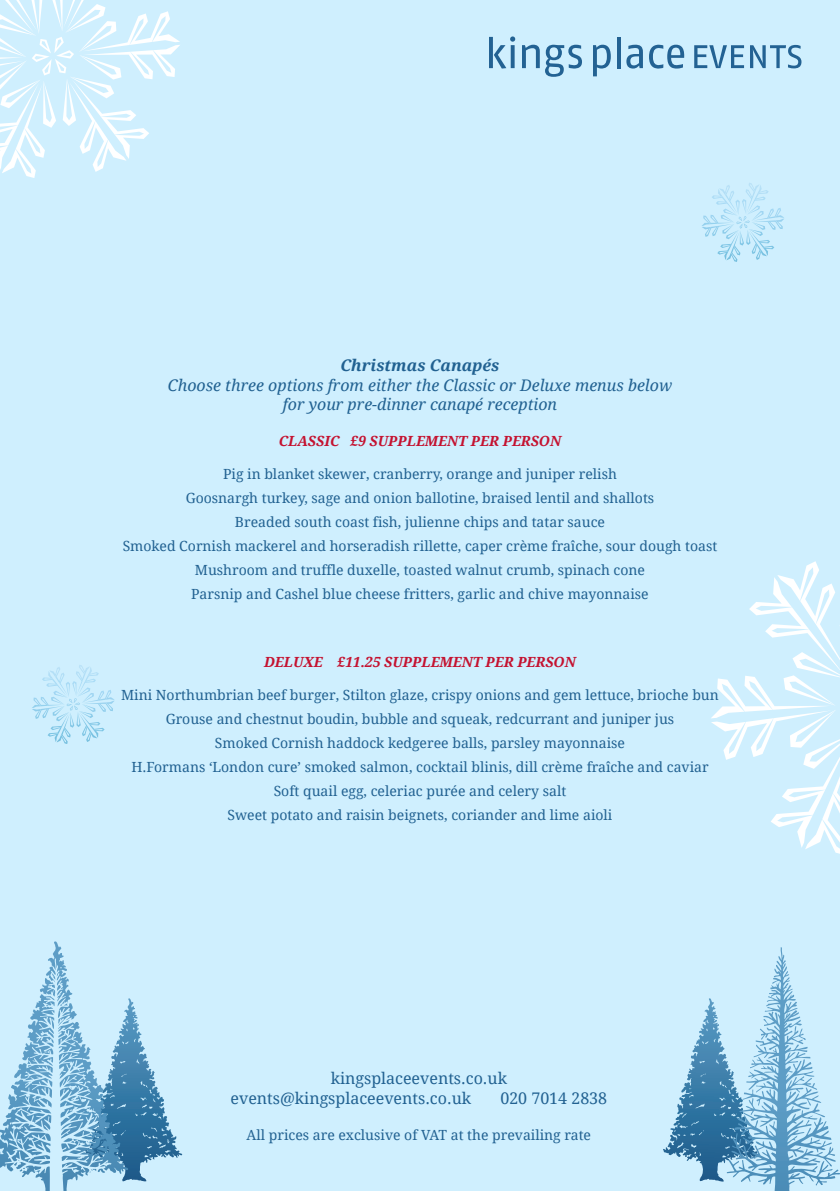
<style>
.page{position:relative;width:840px;height:1191px;background:#fff}
.page>*{position:absolute;margin:0;border:0;box-sizing:border-box;transform-origin:0 0}
.t1{font:italic 16px "Droid Serif";color:#216191}
.t2{font:16px "Droid Serif";color:#216191}
.t3{font:italic 700 16px "Droid Serif";color:#216191}
.t4{font:14px "Droid Serif";color:#216191}
.t5{font:italic 700 14px "Droid Serif";color:#c41230}
</style>
<div class="page">
<div style="left:0;top:0;width:839px;height:1191px;background:#cfeffe"></div>
<svg style="left:488px;top:36px;width:27px;height:33px"></svg>
<svg style="left:521px;top:45px;width:60px;height:32px;background:#94bed9"></svg>
<svg style="left:592px;top:45px;width:18px;height:31px"></svg>
<svg style="left:616px;top:37px;width:4px;height:31px"></svg>
<svg style="left:626px;top:45px;width:16px;height:24px"></svg>
<svg style="left:648px;top:45px;width:36px;height:24px"></svg>
<svg style="left:693px;top:45px;width:50px;height:23px"></svg>
<svg style="left:749px;top:45px;width:52px;height:23px"></svg>
<svg style="left:0;top:0;width:180px;height:178px"></svg>
<svg style="left:710px;top:561px;width:129px;height:292px"></svg>
<svg style="left:107px;top:998px;width:22px;height:83px;background:#92c1dc"></svg>
<svg style="left:686px;top:998px;width:23px;height:82px;background:#94c2dd"></svg>
<svg style="left:48px;top:942px;width:24px;height:64px;background:#a1cee7"></svg>
<svg style="left:762px;top:947px;width:20px;height:88px;background:#aed7ed"></svg>
<svg style="left:32px;top:664px;width:83px;height:74px;background:#c5e9fb"></svg>
<svg style="left:701px;top:183px;width:83px;height:73px;background:#c5e9fb"></svg>
<p class="t3" style="left:340px;top:356px;width:160px">Christmas Canapés</p>
<p class="t1" style="left:168px;top:376px;width:505px">Choose three options from either the Classic or Deluxe menus below</p>
<p class="t1" style="left:282px;top:395px;width:276px">for your pre-dinner canapé reception</p>
<p class="t5" style="left:279px;top:433px;width:283px">CLASSIC £9 SUPPLEMENT PER PERSON</p>
<p class="t4" style="left:223px;top:466px;width:395px">Pig in blanket skewer, cranberry, orange and juniper relish</p>
<p class="t4" style="left:185px;top:490px;width:470px">Goosnargh turkey, sage and onion ballotine, braised lentil and shallots</p>
<p class="t4" style="left:235px;top:514px;width:371px">Breaded south coast fish, julienne chips and tatar sauce</p>
<p class="t4" style="left:123px;top:538px;width:595px">Smoked Cornish mackerel and horseradish rillette, caper crème fraîche, sour dough toast</p>
<p class="t4" style="left:195px;top:562px;width:451px">Mushroom and truffle duxelle, toasted walnut crumb, spinach cone</p>
<p class="t4" style="left:191px;top:586px;width:459px">Parsnip and Cashel blue cheese fritters, garlic and chive mayonnaise</p>
<p class="t5" style="left:264px;top:653px;width:313px">DELUXE £11.25 SUPPLEMENT PER PERSON</p>
<p class="t4" style="left:121px;top:687px;width:599px">Mini Northumbrian beef burger, Stilton glaze, crispy onions and gem lettuce, brioche bun</p>
<p class="t4" style="left:166px;top:711px;width:510px">Grouse and chestnut boudin, bubble and squeak, redcurrant and juniper jus</p>
<p class="t4" style="left:215px;top:735px;width:411px">Smoked Cornish haddock kedgeree balls, parsley mayonnaise</p>
<p class="t4" style="left:131px;top:759px;width:578px">H.Formans ‘London cure’ smoked salmon, cocktail blinis, dill crème fraîche and caviar</p>
<p class="t4" style="left:273px;top:783px;width:294px">Soft quail egg, celeriac purée and celery salt</p>
<p class="t4" style="left:227px;top:807px;width:386px">Sweet potato and raisin beignets, coriander and lime aioli</p>
<p class="t2" style="left:330px;top:1069px;width:178px">kingsplaceevents.co.uk</p>
<p class="t2" style="left:230px;top:1088px;width:242px">events@kingsplaceevents.co.uk</p>
<p class="t2" style="left:500px;top:1088px;width:108px">020 7014 2838</p>
<p class="t4" style="left:246px;top:1126px;width:346px">All prices are exclusive of VAT at the prevailing rate</p>
</div>
